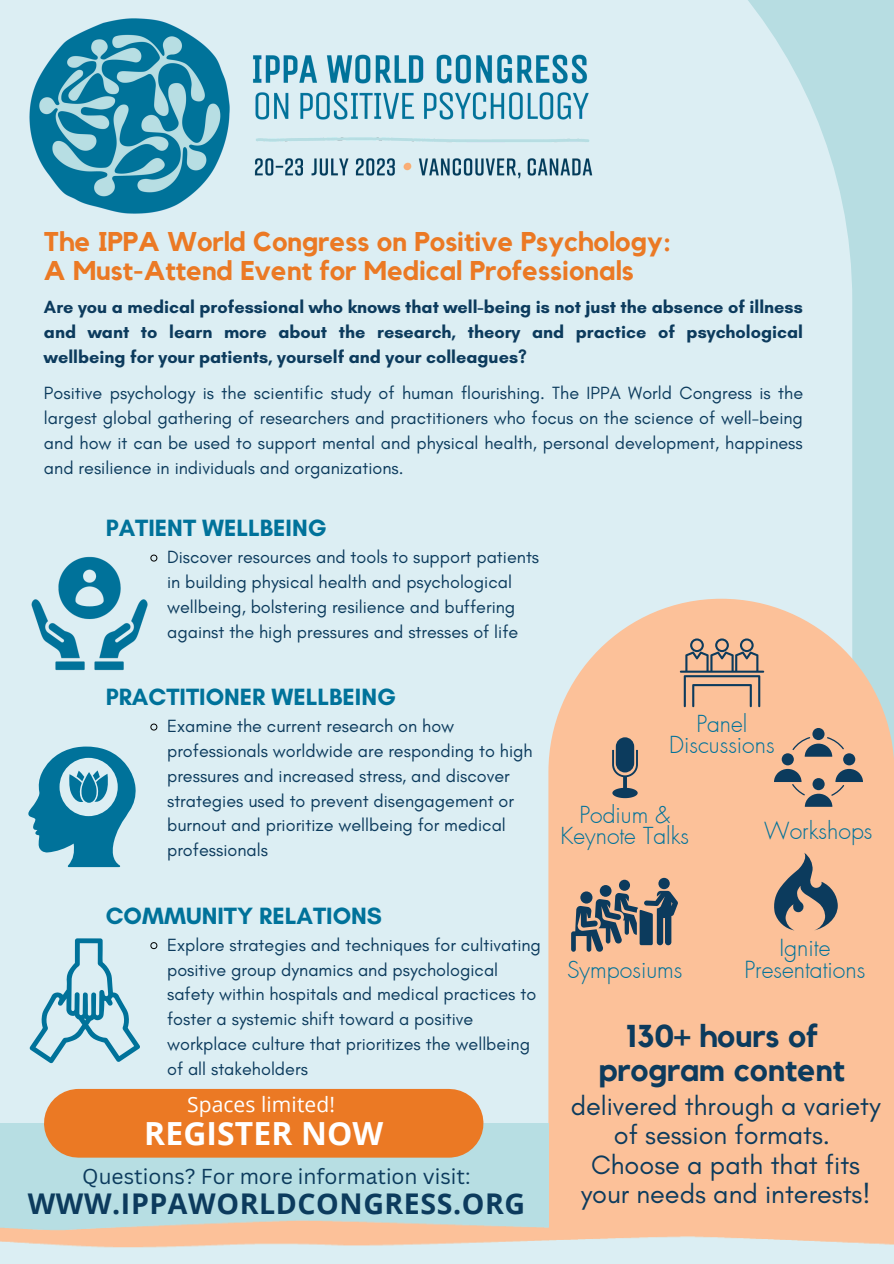
<style>
.page{position:relative;width:894px;height:1264px;background:#fff}
.page>*{position:absolute;margin:0;border:0;box-sizing:border-box;transform-origin:0 0}
.t1{font:700 31.8px "Open Sans";letter-spacing:.005em;color:#fff}
.t2{font:700 31.5px/33.8px "Kollektif";color:#0c3b5d;text-align:center}
.t3{font:700 28.5px "Open Sans";letter-spacing:.02em;color:#0c3b5d}
.t4{font:27px/29.2px "Glacial Indifference";color:#0c3b5d;text-align:center}
.t5{font:700 27px "Kollektif";color:#eb7924}
.t6{font:700 24px "Glacial Indifference";color:#00729a}
.t7{font:300 22.95px/21px "Futura";color:#00729a;text-align:center}
.t8{font:300 22.8px/21px "Futura";color:#00729a;text-align:center}
.t9{font:21px "Canva Sans";color:#0c3b5d}
.t10{font:21px "Open Sans";letter-spacing:.005em;color:#fff}
.t11{font:18px/24.8px "Glacial Indifference";color:#0c3b5d}
.t12{font:700 18px/24.8px "Glacial Indifference";color:#0c3b5d;text-align:justify}
</style>
<div class="page">
<div style="left:0;top:0;width:893px;height:1263px;background:#b7dde2"></div>
<div style="left:0;top:0;width:852px;height:1123px;background:#dceef3"></div>
<svg style="left:548px;top:598px;width:345px;height:525px;fill:#fcc199"></svg>
<img style="left:0;top:1123px;width:893px;height:140px">
<svg style="left:612px;top:750px;width:25px;height:48px"></svg>
<div style="left:615px;top:737px;width:19px;height:35px;background:#0c3b5d;border-radius:9px"></div>
<svg style="left:679px;top:638px;width:85px;height:69px"></svg>
<svg style="left:773px;top:728px;width:89px;height:78px"></svg>
<svg style="left:772px;top:852px;width:65px;height:78px"></svg>
<svg style="left:618px;top:879px;width:12px;height:11px"></svg>
<div style="left:599px;top:885px;width:12px;height:11px;background:#0c3b5d;border-radius:50%"></div>
<div style="left:658px;top:877px;width:11px;height:12px;background:#0c3b5d;border-radius:50%"></div>
<svg style="left:571px;top:890px;width:107px;height:62px"></svg>
<div style="left:549px;top:1122px;width:344px;height:111px;background:#fcc199"></div>
<img style="left:0;top:0;width:656px;height:242px">
<div style="left:78px;top:1088px;width:371px;height:69px;background:#eb7924"></div>
<svg style="left:150px;top:723px;width:8px;height:8px"></svg>
<svg style="left:150px;top:941px;width:8px;height:8px"></svg>
<svg style="left:28px;top:746px;width:108px;height:121px"></svg>
<svg style="left:30px;top:938px;width:110px;height:125px"></svg>
<img style="left:8px;top:532px;width:162px;height:162px">
<p class="t5" style="left:44px;top:229px;width:628px">The IPPA World Congress on Positive Psychology:</p>
<p class="t5" style="left:44px;top:258px;width:591px">A Must-Attend Event for Medical Professionals</p>
<p class="t12" style="left:44px;top:294px;width:760px">Are you a medical professional who knows that well-being is not just the absence of illness and want to learn more about the research, theory and practice of psychological wellbeing for your patients, yourself and your colleagues?</p>
<p class="t11" style="left:44px;top:380px;width:760px;text-align:justify">Positive psychology is the scientific study of human flourishing. The IPPA World Congress is the largest global gathering of researchers and practitioners who focus on the science of well-being and how it can be used to support mental and physical health, personal development, happiness and resilience in individuals and organizations.</p>
<p class="t6" style="left:106px;top:513px;width:222px">PATIENT WELLBEING</p>
<p class="t11" style="left:167px;top:544px;width:373px">Discover resources and tools to support patients in building physical health and psychological wellbeing, bolstering resilience and buffering against the high pressures and stresses of life</p>
<p class="t6" style="left:106px;top:682px;width:291px">PRACTITIONER WELLBEING</p>
<p class="t11" style="left:167px;top:713px;width:367px">Examine the current research on how professionals worldwide are responding to high pressures and increased stress, and discover strategies used to prevent disengagement or burnout and prioritize wellbeing for medical professionals</p>
<p class="t6" style="left:106px;top:901px;width:278px">COMMUNITY RELATIONS</p>
<p class="t11" style="left:167px;top:932px;width:375px">Explore strategies and techniques for cultivating positive group dynamics and psychological safety within hospitals and medical practices to foster a systemic shift toward a positive workplace culture that prioritizes the wellbeing of all stakeholders</p>
<p class="t10" style="left:187px;top:1089px;width:149px">Spaces limited!</p>
<p class="t1" style="left:144px;top:1110px;width:240px">REGISTER NOW</p>
<p class="t9" style="left:82px;top:1161px;width:390px">Questions? For more information visit:</p>
<p class="t3" style="left:28px;top:1183px;width:499px">WWW.IPPAWORLDCONGRESS.ORG</p>
<p class="t7" style="left:669px;top:715px;width:107px">Panel<br>Discussions</p>
<p class="t8" style="left:560px;top:806px;width:130px">Podium &amp;<br>Keynote Talks</p>
<p class="t7" style="left:764px;top:822px;width:110px">Workshops</p>
<p class="t7" style="left:779px;top:939px;width:53px">Ignite</p>
<p class="t7" style="left:567px;top:961px;width:117px">Symposiums</p>
<p class="t7" style="left:744px;top:961px;width:122px">Presentations</p>
<p class="t2" style="left:598px;top:1020px;width:248px">130+ hours of program content</p>
<p class="t4" style="left:570px;top:1090px;width:311px">delivered through a variety of session formats.</p>
<p class="t4" style="left:580px;top:1149px;width:291px">Choose a path that fits your needs and interests!</p>
</div>
